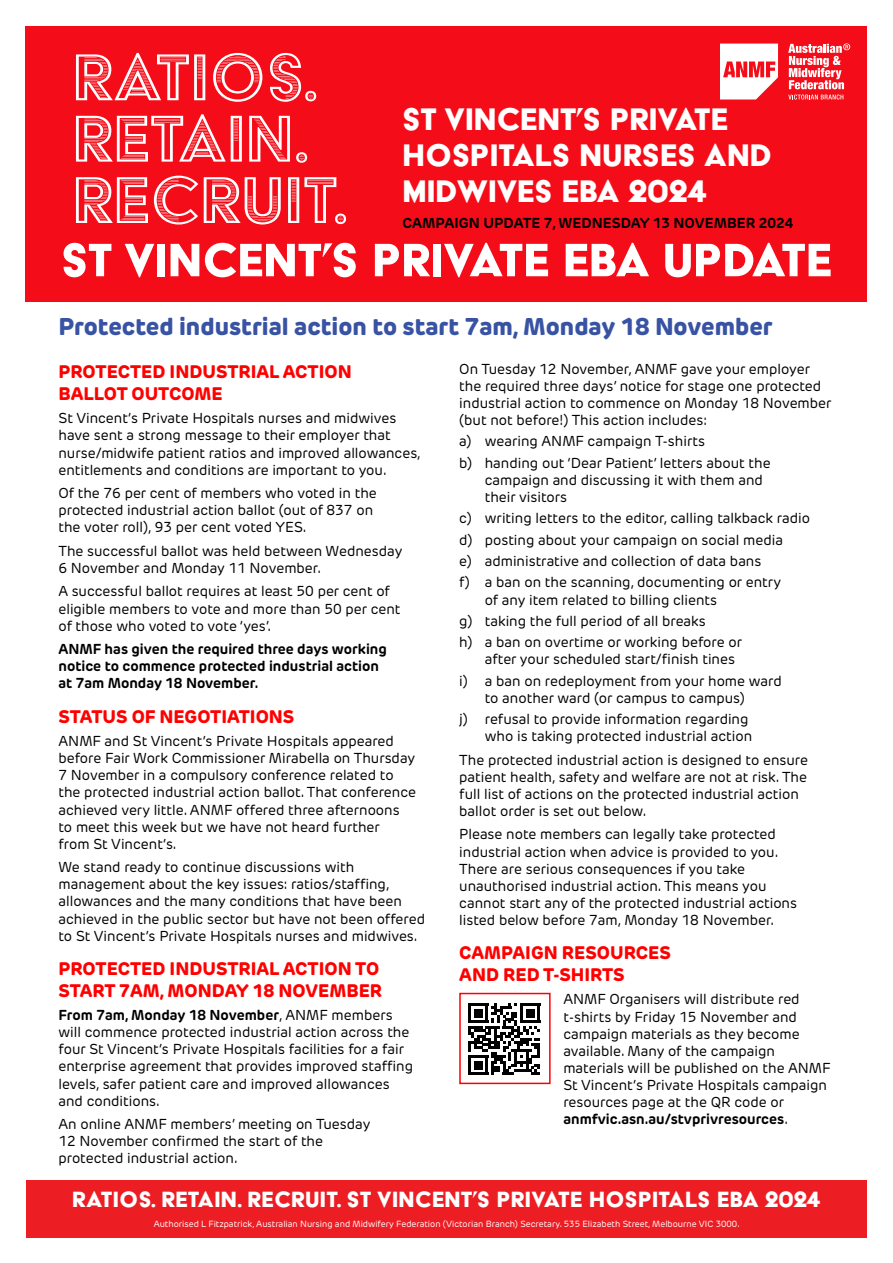
<style>
.page{position:relative;width:893px;height:1263px;background:#fff}
.page>*{position:absolute;margin:0;border:0;box-sizing:border-box;transform-origin:0 0}
.t1{font:76.35px/61.3px "Acier BAT Text Gris";color:#fff}
.t2{font:54px "Acier BAT Text Solid";color:#fff}
.t3{font:36px/36px "Acier BAT Text Solid";color:#fff}
.t4{font:25.5px "Acier BAT Text Solid";letter-spacing:.01em;color:#fff}
.t5{font:800 24px "New Rubrik Edge";color:#3953a4}
.t6{font:800 18px/21.6px "New Rubrik Edge";color:#f00}
.t7{font:14.25px/17.1px "New Rubrik Edge";color:#000}
.t8{font:700 14.25px/17.1px "New Rubrik Edge";color:#000}
.t9{font:8.85px "New Rubrik Edge";color:#fff}
.s1{font-weight:700}
</style>
<div class="page">
<div style="left:26px;top:26px;width:841px;height:276px;background:#f40d18"></div>
<svg style="left:788px;top:95px;width:55px;height:5px"></svg>
<svg style="left:720px;top:44px;width:58px;height:55px"></svg>
<svg style="left:788px;top:43px;width:62px;height:46px"></svg>
<div style="left:26px;top:1180px;width:841px;height:57px;background:#ed1d24"></div>
<svg style="left:468px;top:1003px;width:72px;height:72px"></svg>
<hr style="left:468px;top:1072px;width:20px;height:3px;background:#000">
<div style="left:474px;top:1061px;width:9px;height:8px;background:#000"></div>
<div style="left:459px;top:993px;width:92px;height:91px;border:2px solid #f00"></div>
<h1 class="t1" style="left:72px;top:46px;width:278px">RATIOS.<br>RETAIN.<br>RECRUIT.</h1>
<h2 class="t2" style="left:61px;top:231px;width:772px">ST VINCENT’S PRIVATE EBA UPDATE</h2>
<h3 class="t5" style="left:58px;top:311px;width:716px">Protected industrial action to start 7am, Monday 18 November</h3>
<p class="t6" style="left:58px;top:361px;width:295px">PROTECTED INDUSTRIAL ACTION<br>BALLOT OUTCOME</p>
<p class="t7" style="left:58px;top:410px;width:364px">St Vincent’s Private Hospitals nurses and midwives have sent a strong message to their employer that nurse/midwife patient ratios and improved allowances, entitlements and conditions are important to you.</p>
<p class="t7" style="left:58px;top:485px;width:320px">Of the 76 per cent of members who voted in the protected industrial action ballot (out of 837 on the voter roll), 93 per cent voted YES.</p>
<p class="t7" style="left:58px;top:542px;width:345px">The successful ballot was held between Wednesday<br>6 November and Monday 11 November.</p>
<p class="t7" style="left:58px;top:583px;width:344px">A successful ballot requires at least 50 per cent of eligible members to vote and more than 50 per cent of those who voted to vote ‘yes’.</p>
<p class="t8" style="left:58px;top:641px;width:330px">ANMF has given the required three days working notice to commence protected industrial action at 7am Monday 18 November.</p>
<p class="t6" style="left:58px;top:705px;width:237px">STATUS OF NEGOTIATIONS</p>
<p class="t7" style="left:58px;top:733px;width:359px">ANMF and St Vincent’s Private Hospitals appeared before Fair Work Commissioner Mirabella on Thursday 7 November in a compulsory conference related to the protected industrial action ballot. That conference achieved very little. ANMF offered three afternoons to meet this week but we have not heard further<br>from St Vincent’s.</p>
<p class="t7" style="left:58px;top:859px;width:368px">We stand ready to continue discussions with management about the key issues: ratios/staffing, allowances and the many conditions that have been achieved in the public sector but have not been offered to St Vincent’s Private Hospitals nurses and midwives.</p>
<p class="t6" style="left:58px;top:958px;width:325px">PROTECTED INDUSTRIAL ACTION TO<br>START 7AM, MONDAY 18 NOVEMBER</p>
<p class="t7" style="left:58px;top:1006px;width:356px"><span class="s1">From 7am, Monday 18 November</span>, ANMF members will commence protected industrial action across the four St Vincent’s Private Hospitals facilities for a fair enterprise agreement that provides improved staffing levels, safer patient care and improved allowances and conditions.</p>
<p class="t7" style="left:58px;top:1115px;width:313px">An online ANMF members’ meeting on Tuesday<br>12 November confirmed the start of the protected industrial action.</p>
<h3 class="t3" style="left:403px;top:101px;width:371px">ST VINCENT’S PRIVATE<br>HOSPITALS NURSES AND<br>MIDWIVES EBA 2024</h3>
<p class="t8" style="left:403px;top:214px;width:392px">CAMPAIGN UPDATE 7, WEDNESDAY 13 NOVEMBER 2024</p>
<p class="t7" style="left:459px;top:360px;width:374px">On Tuesday 12 November, ANMF gave your employer the required three days’ notice for stage one protected industrial action to commence on Monday 18 November (but not before!) This action includes:</p>
<p class="t7" style="left:459px;top:431px;width:313px;line-height:21.3px">a) wearing ANMF campaign T-shirts<br>b) handing out ‘Dear Patient’ letters about the</p>
<p class="t7" style="left:485px;top:471px;width:280px">campaign and discussing it with them and their visitors</p>
<p class="t7" style="left:459px;top:508px;width:352px;line-height:21.3px">c) writing letters to the editor, calling talkback radio d) posting about your campaign on social media<br>e) administrative and collection of data bans<br>f) a ban on the scanning, documenting or entry</p>
<p class="t7" style="left:459px;top:589px;width:284px;line-height:21.3px;text-indent:26px">of any item related to billing clients<br>g) taking the full period of all breaks<br>h) a ban on overtime or working before or</p>
<p class="t7" style="left:459px;top:649px;width:324px;line-height:21.3px;text-indent:26px">after your scheduled start/finish tines<br>i) a ban on redeployment from your home ward</p>
<p class="t7" style="left:459px;top:687px;width:291px;line-height:21.3px;text-align:right">to another ward (or campus to campus)<br>j) refusal to provide information regarding</p>
<p class="t7" style="left:459px;top:724px;width:350px;line-height:23.5px;text-indent:26px">who is taking protected industrial action<br>The protected industrial action is designed to ensure</p>
<p class="t7" style="left:459px;top:768px;width:349px">patient health, safety and welfare are not at risk. The full list of actions on the protected industrial action ballot order is set out below.</p>
<p class="t7" style="left:459px;top:826px;width:339px">Please note members can legally take protected industrial action when advice is provided to you.<br>There are serious consequences if you take unauthorised industrial action. This means you cannot start any of the protected industrial actions listed below before 7am, Monday 18 November.</p>
<p class="t6" style="left:459px;top:942px;width:213px">CAMPAIGN RESOURCES<br>AND RED T-SHIRTS</p>
<p class="t7" style="left:563px;top:991px;width:269px">ANMF Organisers will distribute red t-shirts by Friday 15 November and campaign materials as they become available. Many of the campaign materials will be published on the ANMF St Vincent’s Private Hospitals campaign resources page at the QR code or <span class="s1">anmfvic.asn.au/stvprivresources</span>.</p>
<h3 class="t4" style="left:72px;top:1186px;width:750px">RATIOS. RETAIN. RECRUIT. ST VINCENT’S PRIVATE HOSPITALS EBA 2024</h3>
<p class="t9" style="left:154px;top:1218px;width:587px">Authorised L Fitzpatrick, Australian Nursing and Midwifery Federation (Victorian Branch) Secretary. 535 Elizabeth Street, Melbourne VIC 3000.</p>
</div>
